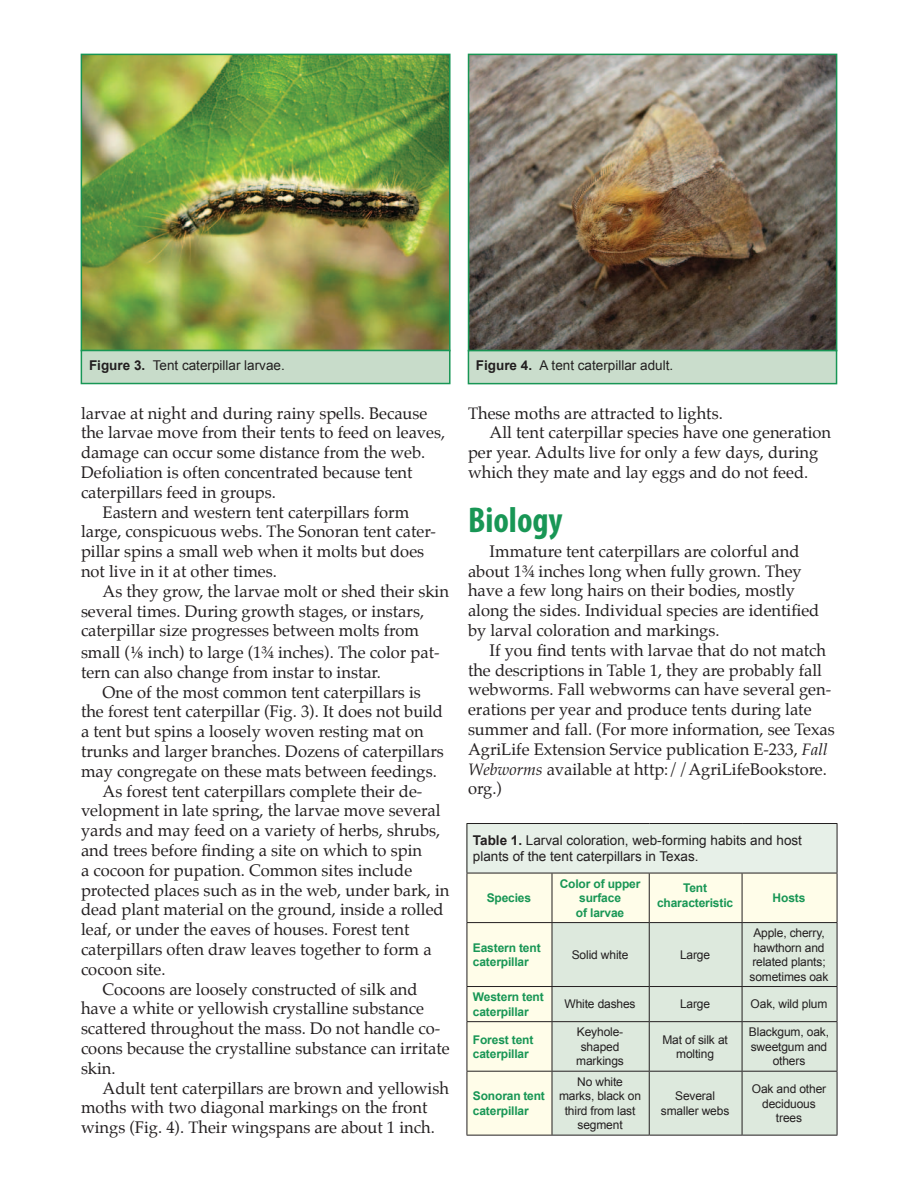
<style>
.page{position:relative;width:918px;height:1188px;background:#fff}
.page>*{position:absolute;margin:0;border:0;box-sizing:border-box;transform-origin:0 0}
.Subhead{font:700 condensed 36px "Myriad Pro";color:#189655}
.Body_copy{font:16.5px/19.8px "Palatino";color:#231f20}
.Captions{font:13.5px/16.5px "Arial";color:#231f20}
.t1{font:12px/14.4px "Arial";letter-spacing:-.01em;color:#231f20;text-align:center}
.t2{font:700 12px/14.4px "Arial";letter-spacing:-.01em;color:#189655}
.s1{font-weight:700}
.s2{font-family:"Minion Pro";font-size:18px}
.s3{font-family:"Palatino LT Std";font-style:italic}
</style>
<div class="page">
<div style="left:467px;top:824px;width:370px;height:49px;background:#e7f0e8"></div>
<div style="left:468px;top:874px;width:369px;height:261px;background:#fffde9"></div>
<div style="left:553px;top:923px;width:284px;height:212px;background:#dde9dd"></div>
<hr style="left:467px;top:823px;width:85px;height:1px;background:#231f20">
<hr style="left:467px;top:824px;width:1px;height:49px;background:#231f20">
<hr style="left:552px;top:823px;width:97px;height:1px;background:#231f20">
<hr style="left:649px;top:823px;width:93px;height:1px;background:#231f20">
<hr style="left:742px;top:823px;width:95px;height:1px;background:#231f20">
<hr style="left:837px;top:824px;width:1px;height:49px;background:#231f20">
<hr style="left:552px;top:873px;width:97px;height:1px;background:#231f20">
<hr style="left:649px;top:873px;width:93px;height:1px;background:#231f20">
<hr style="left:649px;top:873px;width:1px;height:49px;background:#231f20">
<hr style="left:742px;top:873px;width:95px;height:1px;background:#231f20">
<hr style="left:742px;top:873px;width:1px;height:49px;background:#231f20">
<hr style="left:837px;top:873px;width:1px;height:49px;background:#231f20">
<hr style="left:467px;top:873px;width:85px;height:1px;background:#231f20">
<hr style="left:467px;top:873px;width:1px;height:49px;background:#231f20">
<hr style="left:552px;top:873px;width:1px;height:49px;background:#231f20">
<hr style="left:467px;top:922px;width:85px;height:1px;background:#231f20">
<hr style="left:467px;top:923px;width:1px;height:63px;background:#231f20">
<hr style="left:467px;top:986px;width:85px;height:1px;background:#231f20">
<hr style="left:467px;top:987px;width:1px;height:34px;background:#231f20">
<hr style="left:467px;top:1021px;width:85px;height:1px;background:#231f20">
<hr style="left:467px;top:1022px;width:1px;height:49px;background:#231f20">
<hr style="left:467px;top:1071px;width:85px;height:1px;background:#231f20">
<hr style="left:467px;top:1072px;width:1px;height:63px;background:#231f20">
<hr style="left:467px;top:1135px;width:85px;height:1px;background:#231f20">
<hr style="left:552px;top:922px;width:97px;height:1px;background:#231f20">
<hr style="left:552px;top:923px;width:1px;height:63px;background:#231f20">
<hr style="left:649px;top:922px;width:93px;height:1px;background:#231f20">
<hr style="left:649px;top:923px;width:1px;height:63px;background:#231f20">
<hr style="left:742px;top:922px;width:95px;height:1px;background:#231f20">
<hr style="left:742px;top:923px;width:1px;height:63px;background:#231f20">
<hr style="left:837px;top:923px;width:1px;height:63px;background:#231f20">
<hr style="left:552px;top:986px;width:97px;height:1px;background:#231f20">
<hr style="left:552px;top:987px;width:1px;height:34px;background:#231f20">
<hr style="left:649px;top:986px;width:93px;height:1px;background:#231f20">
<hr style="left:649px;top:987px;width:1px;height:34px;background:#231f20">
<hr style="left:742px;top:986px;width:95px;height:1px;background:#231f20">
<hr style="left:742px;top:987px;width:1px;height:34px;background:#231f20">
<hr style="left:837px;top:987px;width:1px;height:34px;background:#231f20">
<hr style="left:552px;top:1021px;width:97px;height:1px;background:#231f20">
<hr style="left:552px;top:1022px;width:1px;height:49px;background:#231f20">
<hr style="left:649px;top:1021px;width:93px;height:1px;background:#231f20">
<hr style="left:649px;top:1022px;width:1px;height:49px;background:#231f20">
<hr style="left:742px;top:1021px;width:95px;height:1px;background:#231f20">
<hr style="left:742px;top:1022px;width:1px;height:49px;background:#231f20">
<hr style="left:837px;top:1022px;width:1px;height:49px;background:#231f20">
<hr style="left:552px;top:1071px;width:97px;height:1px;background:#231f20">
<hr style="left:552px;top:1072px;width:1px;height:63px;background:#231f20">
<hr style="left:649px;top:1071px;width:93px;height:1px;background:#231f20">
<hr style="left:649px;top:1072px;width:1px;height:63px;background:#231f20">
<hr style="left:742px;top:1071px;width:95px;height:1px;background:#231f20">
<hr style="left:742px;top:1072px;width:1px;height:63px;background:#231f20">
<hr style="left:837px;top:1072px;width:1px;height:63px;background:#231f20">
<hr style="left:552px;top:1135px;width:97px;height:1px;background:#231f20">
<hr style="left:649px;top:1135px;width:93px;height:1px;background:#231f20">
<hr style="left:742px;top:1135px;width:95px;height:1px;background:#231f20">
<img style="left:84px;top:57px;width:364px;height:291px">
<div style="left:81px;top:54px;width:370px;height:297px;border:2px solid #189655"></div>
<div style="left:81px;top:350px;width:370px;height:34px;background:#c8dcca;border:2px solid #189655"></div>
<img style="left:471px;top:57px;width:363px;height:291px">
<div style="left:468px;top:54px;width:369px;height:297px;border:2px solid #189655"></div>
<div style="left:468px;top:350px;width:369px;height:34px;background:#caddcc;border:2px solid #189655"></div>
<p class="Captions" style="left:89px;top:357px;width:197px"><span class="s1">Figure 3.</span> Tent caterpillar larvae.</p>
<p class="Captions" style="left:476px;top:357px;width:199px"><span class="s1">Figure 4.</span> A tent caterpillar adult.</p>
<p class="Body_copy" style="left:81px;top:403px;width:366px">larvae at night and during rainy spells. Because the larvae move from their tents to feed on leaves, damage can occur some distance from the web.<br>Defoliation is often concentrated because tent caterpillars feed in groups.</p>
<p class="Body_copy" style="left:81px;top:502px;width:357px;text-indent:22px">Eastern and western tent caterpillars form large, conspicuous webs. The Sonoran tent cater&shy;pillar spins a small web when it molts but does not live in it at other times.</p>
<p class="Body_copy" style="left:81px;top:581px;width:369px;text-indent:22px">As they grow, the larvae molt or shed their skin several times. During growth stages, or instars, caterpillar size progresses between molts from</p>
<p class="Body_copy" style="left:81px;top:642px;width:360px">small (<span class="s2">⅛</span> inch) to large (1¾ inches). The color pat&shy;tern can also change from instar to instar.</p>
<p class="Body_copy" style="left:81px;top:682px;width:364px;text-indent:22px">One of the most common tent caterpillars is the forest tent caterpillar (Fig. 3). It does not build a tent but spins a loosely woven resting mat on trunks and larger branches. Dozens of caterpillars may congregate on these mats between feedings.</p>
<p class="Body_copy" style="left:81px;top:781px;width:370px;text-indent:22px">As forest tent caterpillars complete their de&shy;velopment in late spring, the larvae move several yards and may feed on a variety of herbs, shrubs, and trees before finding a site on which to spin<br>a cocoon for pupation. Common sites include protected places such as in the web, under bark, in dead plant material on the ground, inside a rolled leaf, or under the eaves of houses. Forest tent caterpillars often draw leaves together to form a cocoon site.</p>
<p class="Body_copy" style="left:81px;top:979px;width:370px;text-indent:22px">Cocoons are loosely constructed of silk and have a white or yellowish crystalline substance scattered throughout the mass. Do not handle co&shy;coons because the crystalline substance can irritate skin.</p>
<p class="Body_copy" style="left:81px;top:1078px;width:370px;text-indent:22px">Adult tent caterpillars are brown and yellowish moths with two diagonal markings on the front wings (Fig. 4). Their wingspans are about 1 inch.</p>
<p class="Body_copy" style="left:468px;top:403px;width:256px">These moths are attracted to lights.</p>
<p class="Body_copy" style="left:468px;top:423px;width:365px;text-indent:22px">All tent caterpillar species have one generation per year. Adults live for only a few days, during which they mate and lay eggs and do not feed.</p>
<p class="Subhead" style="left:468px;top:500px;width:96px">Biology</p>
<p class="Body_copy" style="left:468px;top:541px;width:353px;text-indent:22px">Immature tent caterpillars are colorful and about 1¾ inches long when fully grown. They have a few long hairs on their bodies, mostly along the sides. Individual species are identified by larval coloration and markings.</p>
<p class="Body_copy" style="left:468px;top:640px;width:368px;text-indent:22px">If you find tents with larvae that do not match the descriptions in Table 1, they are probably fall webworms. Fall webworms can have several gen&shy;erations per year and produce tents during late summer and fall. (For more information, see Texas AgriLife Extension Service publication E-233, <span class="s3">Fall Webworms</span> available at http://AgriLifeBookstore. org.)</p>
<p class="Captions" style="left:473px;top:832px;width:331px"><span class="s1">Table 1.</span> Larval coloration, web-forming habits and host plants of the tent caterpillars in Texas.</p>
<p class="t2" style="left:487px;top:891px;width:46px">Species</p>
<p class="t2" style="left:560px;top:877px;width:82px;text-align:center">Color of upper surface<br>of larvae</p>
<p class="t2" style="left:657px;top:881px;width:78px;text-align:center">Tent characteristic</p>
<p class="t2" style="left:773px;top:891px;width:34px">Hosts</p>
<p class="t2" style="left:473px;top:941px;width:69px">Eastern tent caterpillar</p>
<p class="t1" style="left:572px;top:948px;width:58px">Solid white</p>
<p class="t1" style="left:680px;top:948px;width:32px">Large</p>
<p class="t1" style="left:750px;top:926px;width:80px">Apple, cherry, hawthorn and related plants; sometimes oak</p>
<p class="t2" style="left:473px;top:990px;width:72px">Western tent caterpillar</p>
<p class="t1" style="left:565px;top:997px;width:73px">White dashes</p>
<p class="t1" style="left:680px;top:997px;width:32px">Large</p>
<p class="t1" style="left:751px;top:997px;width:78px">Oak, wild plum</p>
<p class="t2" style="left:473px;top:1033px;width:62px">Forest tent caterpillar</p>
<p class="t1" style="left:576px;top:1025px;width:49px">Keyhole&shy;shaped markings</p>
<p class="t1" style="left:662px;top:1032px;width:67px">Mat of silk at molting</p>
<p class="t1" style="left:749px;top:1025px;width:82px">Blackgum, oak, sweetgum and others</p>
<p class="t2" style="left:473px;top:1089px;width:74px">Sonoran tent caterpillar</p>
<p class="t1" style="left:559px;top:1075px;width:84px">No white marks, black on third from last segment</p>
<p class="t1" style="left:661px;top:1089px;width:70px">Several smaller webs</p>
<p class="t1" style="left:752px;top:1082px;width:76px">Oak and other deciduous trees</p>
</div>
